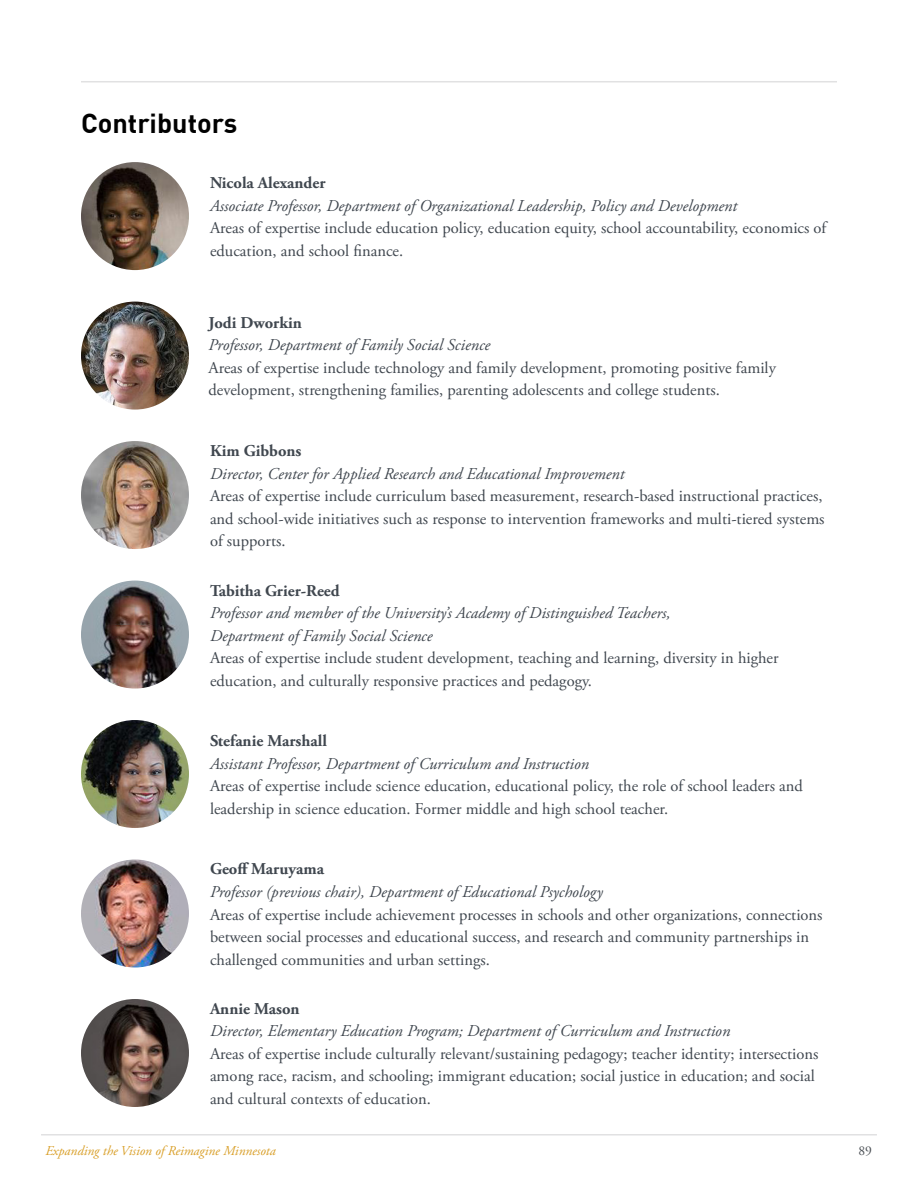
<style>
.page{position:relative;width:918px;height:1188px;background:#fff}
.page>*{position:absolute;margin:0;border:0;box-sizing:border-box;transform-origin:0 0}
.t1{font:700 27px "DIN Offc";color:#000}
.t2{font:16.5px/22.5px "Adobe Garamond Pro";color:#40474f}
.t3{font:italic 16.5px/22.5px "Adobe Garamond Pro";color:#40474f}
.t4{font:700 16.5px "Adobe Garamond Pro";color:#40474f}
.t5{font:italic 13.5px "Adobe Garamond Pro";color:#d99f28}
.t6{font:13.5px "Adobe Garamond Pro";color:#4a4f54}
</style>
<div class="page">
<hr style="left:41px;top:1134px;width:836px;height:2px;background:#e1e1e2">
<hr style="left:81px;top:81px;width:756px;height:1px;background:#e1e1e2">
<img style="left:81px;top:162px;width:108px;height:108px;border-radius:54px">
<img style="left:81px;top:860px;width:108px;height:108px;border-radius:54px">
<img style="left:81px;top:302px;width:108px;height:108px;border-radius:54px">
<img style="left:81px;top:441px;width:108px;height:108px;border-radius:54px">
<img style="left:81px;top:581px;width:108px;height:108px;border-radius:54px">
<img style="left:81px;top:720px;width:108px;height:108px;border-radius:54px">
<img style="left:81px;top:999px;width:108px;height:108px;border-radius:54px">
<h1 class="t1" style="left:81px;top:106px;width:158px">Contributors</h1>
<p class="t4" style="left:210px;top:173px;width:117px">Nicola Alexander</p>
<p class="t3" style="left:210px;top:195px;width:529px">Associate Professor, Department of Organizational Leadership, Policy and Development</p>
<p class="t2" style="left:210px;top:217px;width:618px">Areas of expertise include education policy, education equity, school accountability, economics of education, and school finance.</p>
<p class="t4" style="left:208px;top:313px;width:95px">Jodi Dworkin</p>
<p class="t3" style="left:208px;top:334px;width:283px">Professor, Department of Family Social Science</p>
<p class="t2" style="left:208px;top:357px;width:569px">Areas of expertise include technology and family development, promoting positive family development, strengthening families, parenting adolescents and college students.</p>
<p class="t4" style="left:210px;top:441px;width:93px">Kim Gibbons</p>
<p class="t3" style="left:210px;top:463px;width:416px">Director, Center for Applied Research and Educational Improvement</p>
<p class="t2" style="left:210px;top:485px;width:616px">Areas of expertise include curriculum based measurement, research-based instructional practices, and school-wide initiatives such as response to intervention frameworks and multi-tiered systems of supports.</p>
<p class="t4" style="left:210px;top:581px;width:131px">Tabitha Grier-Reed</p>
<p class="t3" style="left:210px;top:602px;width:462px">Professor and member of the University’s Academy of Distinguished Teachers,<br>Department of Family Social Science</p>
<p class="t2" style="left:210px;top:647px;width:570px">Areas of expertise include student development, teaching and learning, diversity in higher education, and culturally responsive practices and pedagogy.</p>
<p class="t4" style="left:210px;top:731px;width:118px">Stefanie Marshall</p>
<p class="t3" style="left:210px;top:753px;width:381px">Assistant Professor, Department of Curriculum and Instruction</p>
<p class="t2" style="left:210px;top:775px;width:594px">Areas of expertise include science education, educational policy, the role of school leaders and leadership in science education. Former middle and high school teacher.</p>
<p class="t4" style="left:210px;top:860px;width:116px">Geoff Maruyama</p>
<p class="t3" style="left:210px;top:881px;width:394px">Professor (previous chair), Department of Educational Psychology</p>
<p class="t2" style="left:210px;top:904px;width:614px">Areas of expertise include achievement processes in schools and other organizations, connections between social processes and educational success, and research and community partnerships in challenged communities and urban settings.</p>
<p class="t4" style="left:210px;top:999px;width:91px">Annie Mason</p>
<p class="t3" style="left:210px;top:1020px;width:522px">Director, Elementary Education Program; Department of Curriculum and Instruction</p>
<p class="t2" style="left:210px;top:1043px;width:610px">Areas of expertise include culturally relevant/sustaining pedagogy; teacher identity; intersections among race, racism, and schooling; immigrant education; social justice in education; and social and cultural contexts of education.</p>
<p class="t5" style="left:45px;top:1143px;width:232px">Expanding the Vision of Reimagine Minnesota</p>
<p class="t6" style="left:858px;top:1143px;width:15px">89</p>
</div>
